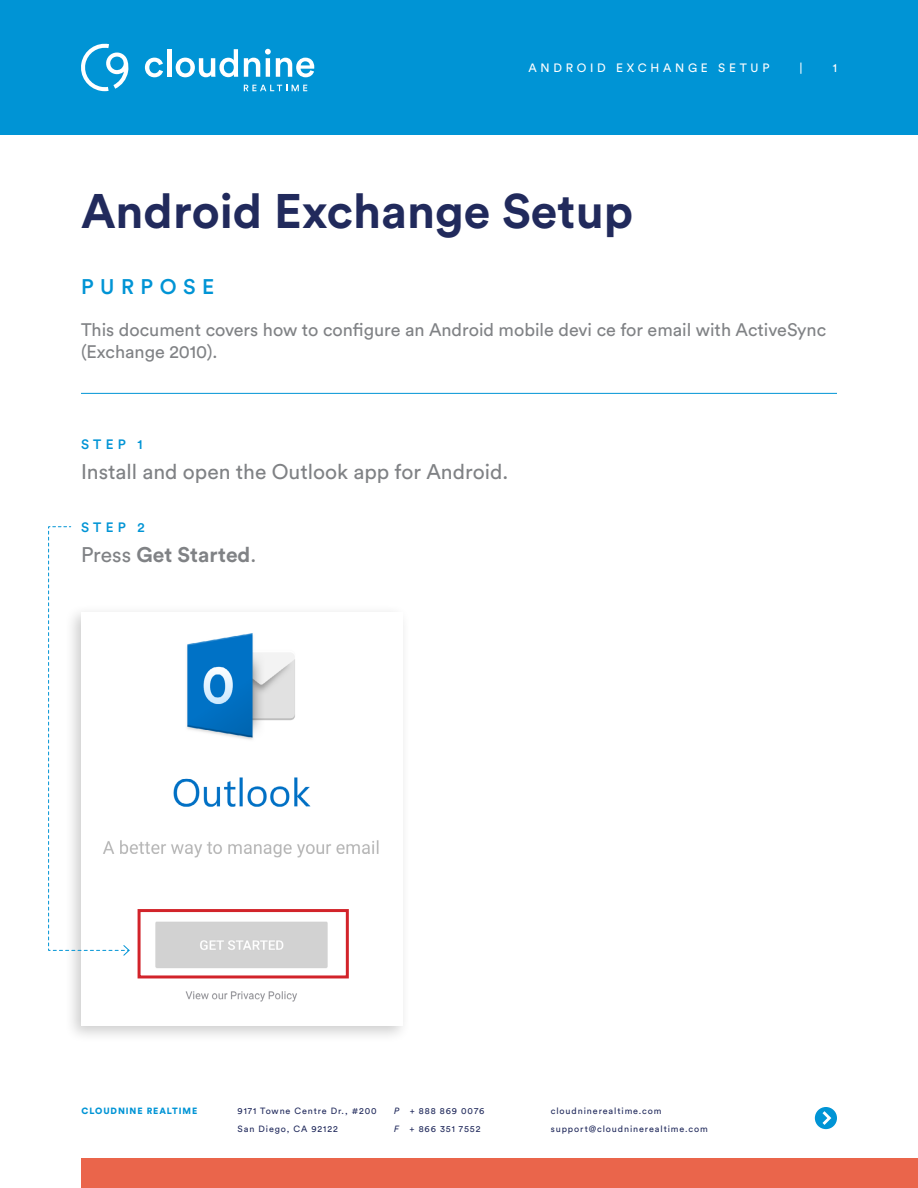
<style>
.page{position:relative;width:918px;height:1188px;background:#fff}
.page>*{position:absolute;margin:0;border:0;box-sizing:border-box;transform-origin:0 0}
.t1{font:700 48px "Circular Std";color:#212a5c}
.t2{font:21px "Circular Std";color:#808285}
.t3{font:700 21px "Circular Std";color:#808285}
.t4{font:500 21px "Circular Std";letter-spacing:.31em;color:#0094d5}
.t5{font:18px/22.5px "Circular Std";color:#808285}
.t6{font:500 13.5px "Circular Std";letter-spacing:.31em;color:#0094d5}
.t7{font:12px "Circular Std";letter-spacing:.31em;color:#fff}
.t8{font:9px/18px "Circular Std";letter-spacing:.1em;color:#212a5c}
.t9{font:900 9px "Circular Std";letter-spacing:.1em;color:#0094d5}
.s1{font-weight:400}
.s2{font-style:italic}
</style>
<div class="page">
<div style="left:0;top:0;width:918px;height:135px;background:#0094d5"></div>
<svg style="left:815px;top:1107px;width:22px;height:22px"></svg>
<svg style="left:145px;top:58px;width:18px;height:19px"></svg>
<hr style="left:167px;top:49px;width:4px;height:28px;background:#fff">
<svg style="left:176px;top:49px;width:62px;height:28px"></svg>
<svg style="left:244px;top:49px;width:70px;height:28px"></svg>
<svg style="left:244px;top:85px;width:63px;height:6px"></svg>
<svg style="left:81px;top:43px;width:48px;height:48px"></svg>
<div style="left:81px;top:1158px;width:837px;height:30px;background:#ea654b"></div>
<hr style="left:81px;top:393px;width:756px;height:1px;background:#0094d5">
<div style="left:64px;top:604px;width:347px;height:439px;background:#000;opacity:.2"></div>
<img style="left:81px;top:612px;width:322px;height:414px">
<svg style="left:48px;top:526px;width:82px;height:430px"></svg>
<div style="left:138px;top:909px;width:211px;height:69px;border:3px solid #d2232a"></div>
<h3 class="t7" style="left:528px;top:61px;width:243px">ANDROID EXCHANGE SETUP</h3>
<h3 class="t7" style="left:800px;top:61px;width:5px">|</h3>
<h3 class="t7" style="left:833px;top:61px;width:6px">1</h3>
<h1 class="t1" style="left:81px;top:180px;width:554px">Android Exchange Setup</h1>
<h2 class="t4" style="left:81px;top:273px;width:135px">PURPOSE</h2>
<h3 class="t5" style="left:81px;top:318px;width:747px">This document covers how to configure an Android mobile devi ce for email with ActiveSync (Exchange 2010).</h3>
<h3 class="t6" style="left:81px;top:436px;width:63px">STEP 1</h3>
<h2 class="t2" style="left:81px;top:459px;width:429px">Install and open the Outlook app for Android.</h2>
<h3 class="t6" style="left:81px;top:518px;width:65px">STEP 2</h3>
<h2 class="t3" style="left:81px;top:541px;width:177px"><span class="s1">Press</span> Get Started<span class="s1">.</span></h2>
<p class="t9" style="left:82px;top:1105px;width:117px">CLOUDNINE REALTIME</p>
<p class="t8" style="left:394px;top:1102px;width:92px"><span class="s2">P</span> + 888 869 0076<br><span class="s2">F</span> + 866 351 7552</p>
<p class="t8" style="left:551px;top:1102px;width:159px">cloudninerealtime.com support@cloudninerealtime.com</p>
<p class="t8" style="left:238px;top:1102px;width:141px">9171 Towne Centre Dr., #200<br>San Diego, CA 92122</p>
</div>
